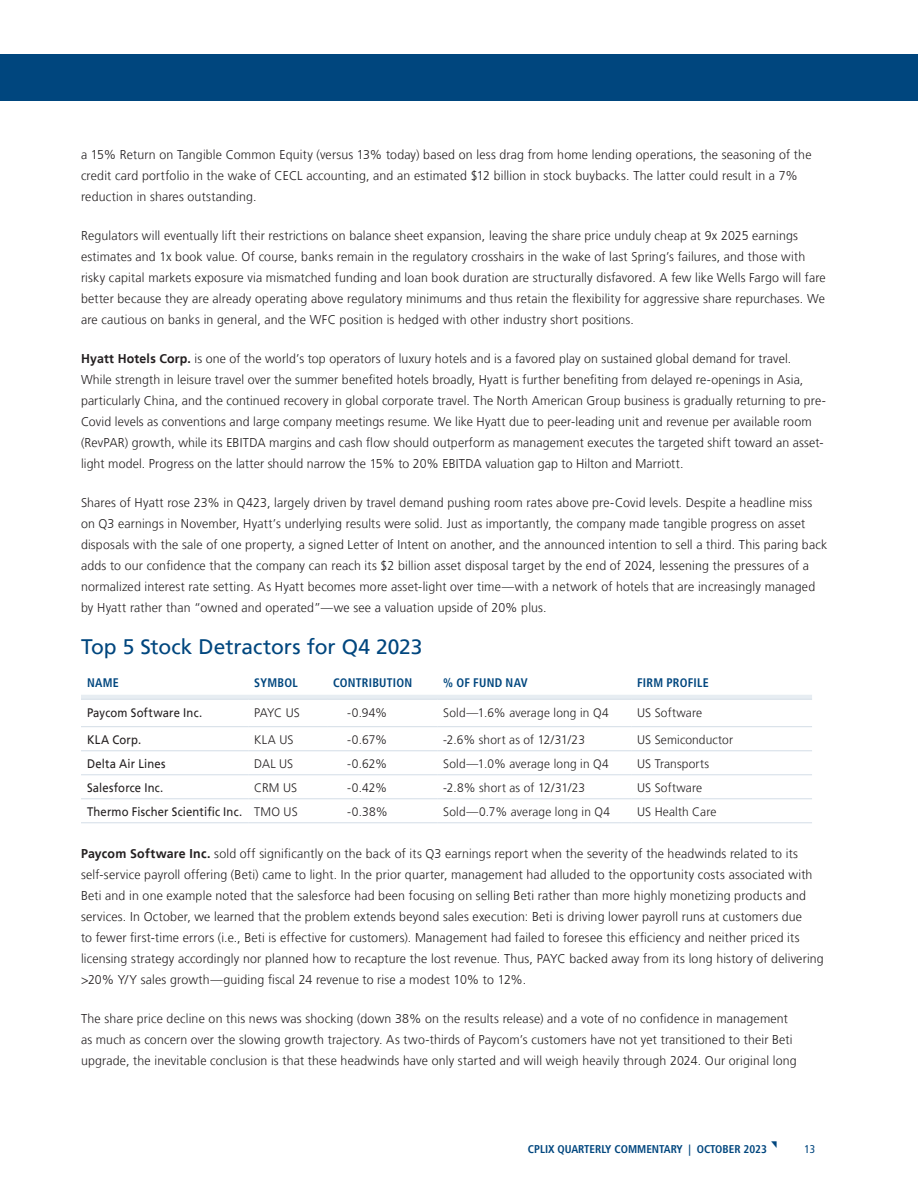
<style>
.page{position:relative;width:918px;height:1188px;background:#fff}
.page>*{position:absolute;margin:0;border:0;box-sizing:border-box;transform-origin:0 0}
.t1{font:21px "Frutiger LT";color:#00467e}
.t2{font:300 12.75px/21px "Frutiger LT";letter-spacing:.015em;color:#231f20}
.t3{font:300 12.3px "Frutiger LT";letter-spacing:.015em;color:#231f20;scale:.96 1}
.t4{font:300 12.3px "Frutiger LT";letter-spacing:.015em;color:#231f20}
.t5{font:12.3px "Frutiger LT";letter-spacing:.015em;color:#231f20;scale:.91 1}
.t6{font:700 condensed 12.3px "Frutiger LT";letter-spacing:.02em;color:#00467e}
.t7{font:700 condensed 11.25px "Frutiger LT";color:#00467e}
.t8{font:condensed 11.25px "Frutiger LT";color:#00467e}
.s1{font-weight:700}
.s2{font-weight:300}
</style>
<div class="page">
<div style="left:0;top:54px;width:918px;height:46px;background:#00467e"></div>
<hr style="left:81px;top:695px;width:731px;height:4px;background:#e7edf2">
<hr style="left:81px;top:699px;width:167px;height:1px;background:#d8e1e9">
<hr style="left:248px;top:699px;width:79px;height:1px;background:#d8e1e9">
<hr style="left:327px;top:699px;width:110px;height:1px;background:#d8e1e9">
<hr style="left:437px;top:699px;width:194px;height:1px;background:#d8e1e9">
<hr style="left:631px;top:699px;width:181px;height:1px;background:#d8e1e9">
<hr style="left:81px;top:726px;width:167px;height:1px;background:#d8e1e9">
<hr style="left:248px;top:726px;width:79px;height:1px;background:#d8e1e9">
<hr style="left:327px;top:726px;width:110px;height:1px;background:#d8e1e9">
<hr style="left:437px;top:726px;width:194px;height:1px;background:#d8e1e9">
<hr style="left:631px;top:726px;width:181px;height:1px;background:#d8e1e9">
<hr style="left:81px;top:750px;width:167px;height:1px;background:#d8e1e9">
<hr style="left:248px;top:750px;width:79px;height:1px;background:#d8e1e9">
<hr style="left:327px;top:750px;width:110px;height:1px;background:#d8e1e9">
<hr style="left:437px;top:750px;width:194px;height:1px;background:#d8e1e9">
<hr style="left:631px;top:750px;width:181px;height:1px;background:#d8e1e9">
<hr style="left:81px;top:774px;width:167px;height:1px;background:#d8e1e9">
<hr style="left:248px;top:774px;width:79px;height:1px;background:#d8e1e9">
<hr style="left:327px;top:774px;width:110px;height:1px;background:#d8e1e9">
<hr style="left:437px;top:774px;width:194px;height:1px;background:#d8e1e9">
<hr style="left:631px;top:774px;width:181px;height:1px;background:#d8e1e9">
<hr style="left:81px;top:798px;width:167px;height:1px;background:#d8e1e9">
<hr style="left:248px;top:798px;width:79px;height:1px;background:#d8e1e9">
<hr style="left:327px;top:798px;width:110px;height:1px;background:#d8e1e9">
<hr style="left:437px;top:798px;width:194px;height:1px;background:#d8e1e9">
<hr style="left:631px;top:798px;width:181px;height:1px;background:#d8e1e9">
<hr style="left:81px;top:822px;width:167px;height:1px;background:#d8e1e9">
<hr style="left:248px;top:822px;width:79px;height:1px;background:#d8e1e9">
<hr style="left:327px;top:822px;width:110px;height:1px;background:#d8e1e9">
<hr style="left:437px;top:822px;width:194px;height:1px;background:#d8e1e9">
<hr style="left:631px;top:822px;width:181px;height:1px;background:#d8e1e9">
<p class="t2" style="left:81px;top:144px;width:732px">a 15% Return on Tangible Common Equity (versus 13% today) based on less drag from home lending operations, the seasoning of the credit card portfolio in the wake of CECL accounting, and an estimated $12 billion in stock buybacks. The latter could result in a 7% reduction in shares outstanding.</p>
<p class="t2" style="left:81px;top:225px;width:746px">Regulators will eventually lift their restrictions on balance sheet expansion, leaving the share price unduly cheap at 9x 2025 earnings estimates and 1x book value. Of course, banks remain in the regulatory crosshairs in the wake of last Spring’s failures, and those with risky capital markets exposure via mismatched funding and loan book duration are structurally disfavored. A few like Wells Fargo will fare better because they are already operating above regulatory minimums and thus retain the flexibility for aggressive share repurchases. We are cautious on banks in general, and the WFC position is hedged with other industry short positions.</p>
<p class="t2" style="left:81px;top:348px;width:746px"><span class="s1">Hyatt Hotels Corp.</span> is one of the world’s top operators of luxury hotels and is a favored play on sustained global demand for travel.<br>While strength in leisure travel over the summer benefited hotels broadly, Hyatt is further benefiting from delayed re-openings in Asia, particularly China, and the continued recovery in global corporate travel. The North American Group business is gradually returning to pre-Covid levels as conventions and large company meetings resume. We like Hyatt due to peer-leading unit and revenue per available room (RevPAR) growth, while its EBITDA margins and cash flow should outperform as management executes the targeted shift toward an asset&shy;light model. Progress on the latter should narrow the 15% to 20% EBITDA valuation gap to Hilton and Marriott.</p>
<p class="t2" style="left:81px;top:492px;width:748px">Shares of Hyatt rose 23% in Q423, largely driven by travel demand pushing room rates above pre-Covid levels. Despite a headline miss on Q3 earnings in November, Hyatt’s underlying results were solid. Just as importantly, the company made tangible progress on asset disposals with the sale of one property, a signed Letter of Intent on another, and the announced intention to sell a third. This paring back adds to our confidence that the company can reach its $2 billion asset disposal target by the end of 2024, lessening the pressures of a normalized interest rate setting. As Hyatt becomes more asset-light over time—with a network of hotels that are increasingly managed by Hyatt rather than “owned and operated”—we see a valuation upside of 20% plus.</p>
<h1 class="t1" style="left:81px;top:634px;width:343px">Top 5 Stock Detractors for Q4 2023</h1>
<p class="t6" style="left:87px;top:675px;width:33px">NAME</p>
<p class="t6" style="left:254px;top:675px;width:45px">SYMBOL</p>
<p class="t6" style="left:333px;top:675px;width:81px">CONTRIBUTION</p>
<p class="t6" style="left:443px;top:675px;width:86px">% OF FUND NAV</p>
<p class="t6" style="left:637px;top:675px;width:73px">FIRM PROFILE</p>
<p class="t5" style="left:87px;top:705px;width:128px">Paycom Software Inc.</p>
<p class="t4" style="left:254px;top:706px;width:47px">PAYC US</p>
<p class="t4" style="left:347px;top:706px;width:41px">-0.94%</p>
<p class="t3" style="left:443px;top:706px;width:174px">Sold—1.6% average long in Q4</p>
<p class="t4" style="left:637px;top:706px;width:66px">US Software</p>
<p class="t5" style="left:87px;top:732px;width:61px">KLA Corp.</p>
<p class="t4" style="left:254px;top:733px;width:41px">KLA US</p>
<p class="t4" style="left:347px;top:733px;width:41px">-0.67%</p>
<p class="t3" style="left:443px;top:733px;width:149px">-2.6% short as of 12/31/23</p>
<p class="t4" style="left:637px;top:733px;width:97px">US Semiconductor</p>
<p class="t5" style="left:87px;top:756px;width:88px">Delta Air Lines</p>
<p class="t4" style="left:254px;top:757px;width:41px">DAL US</p>
<p class="t4" style="left:347px;top:757px;width:41px">-0.62%</p>
<p class="t3" style="left:443px;top:757px;width:174px">Sold—1.0% average long in Q4</p>
<p class="t4" style="left:637px;top:757px;width:73px">US Transports</p>
<p class="t5" style="left:87px;top:780px;width:85px">Salesforce Inc.</p>
<p class="t4" style="left:254px;top:781px;width:44px">CRM US</p>
<p class="t4" style="left:347px;top:781px;width:41px">-0.42%</p>
<p class="t3" style="left:443px;top:781px;width:149px">-2.8% short as of 12/31/23</p>
<p class="t4" style="left:637px;top:781px;width:66px">US Software</p>
<p class="t5" style="left:87px;top:804px;width:233px">Thermo Fischer Scientific Inc. <span class="s2">TMO US</span></p>
<p class="t4" style="left:347px;top:805px;width:42px">-0.38%</p>
<p class="t3" style="left:443px;top:805px;width:175px">Sold—0.7% average long in Q4</p>
<p class="t4" style="left:637px;top:805px;width:81px">US Health Care</p>
<p class="t2" style="left:81px;top:843px;width:744px"><span class="s1">Paycom Software Inc.</span> sold off significantly on the back of its Q3 earnings report when the severity of the headwinds related to its self-service payroll offering (Beti) came to light. In the prior quarter, management had alluded to the opportunity costs associated with Beti and in one example noted that the salesforce had been focusing on selling Beti rather than more highly monetizing products and services. In October, we learned that the problem extends beyond sales execution: Beti is driving lower payroll runs at customers due<br>to fewer first-time errors (i.e., Beti is effective for customers). Management had failed to foresee this efficiency and neither priced its licensing strategy accordingly nor planned how to recapture the lost revenue. Thus, PAYC backed away from its long history of delivering &gt;20% Y/Y sales growth—guiding fiscal 24 revenue to rise a modest 10% to 12%.</p>
<p class="t2" style="left:81px;top:1008px;width:717px">The share price decline on this news was shocking (down 38% on the results release) and a vote of no confidence in management as much as concern over the slowing growth trajectory. As two-thirds of Paycom’s customers have not yet transitioned to their Beti upgrade, the inevitable conclusion is that these headwinds have only started and will weigh heavily through 2024. Our original long</p>
<p class="t7" style="left:528px;top:1142px;width:241px">CPLIX QUARTERLY COMMENTARY | OCTOBER 2023</p>
<p class="t8" style="left:804px;top:1142px;width:12px">13</p>
</div>
